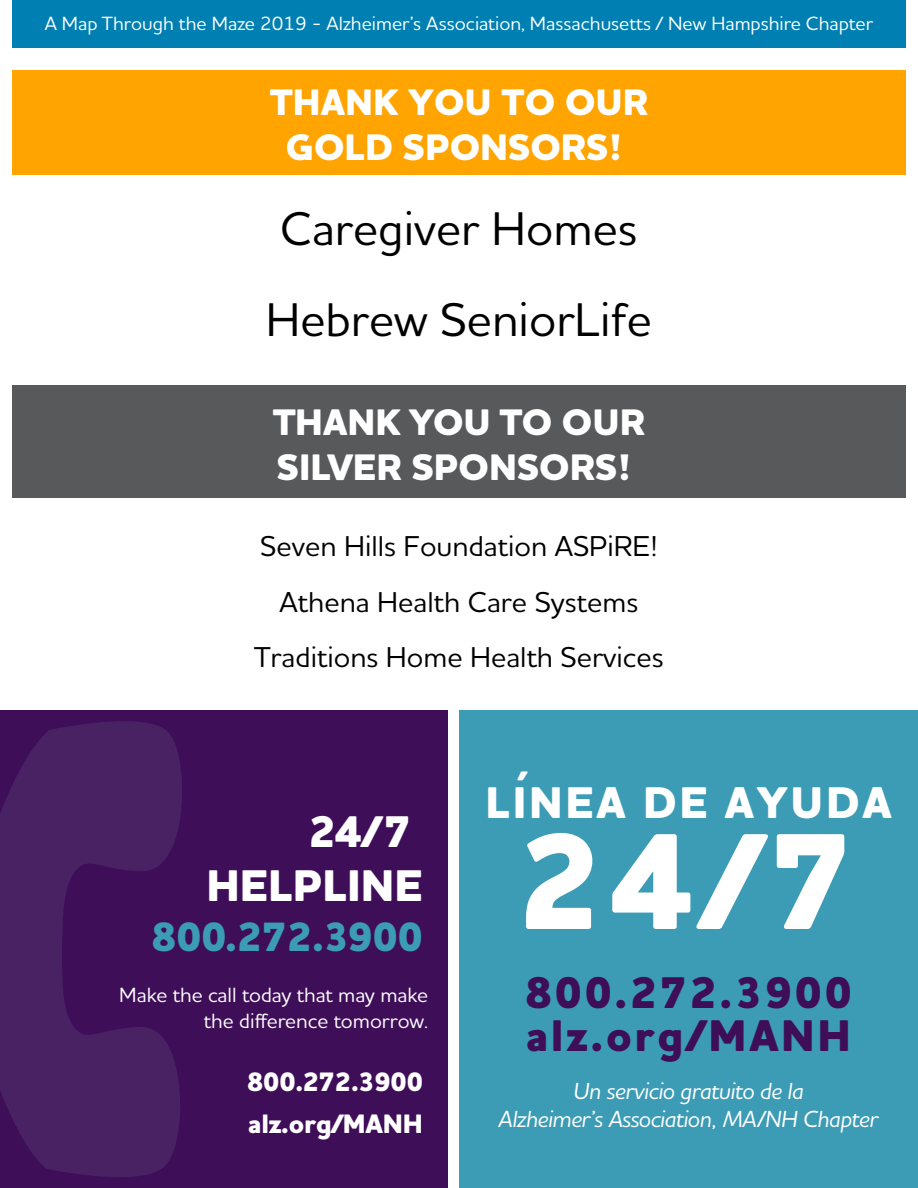
<style>
.page{position:relative;width:918px;height:1188px;background:#fff}
.page>*{position:absolute;margin:0;border:0;box-sizing:border-box;transform-origin:0 0}
.t1{font:800 139.35px "Houschka Alt Pro";color:#fff}
.t2{font:500 48.15px/91.2px "Houschka Alt Pro";color:#000;text-align:center}
.t3{font:800 45.15px/42.5px "Houschka Alt Pro";letter-spacing:.06em;color:#3f0e59}
.t4{font:800 45.15px/54.2px "Houschka Alt Pro";color:#fff;text-align:right}
.t5{font:800 45.15px "Houschka Alt Pro";letter-spacing:.06em;color:#fff}
.t6{font:800 41.7px "Houschka Alt Pro";color:#3c9bb5}
.t7{font:800 37.65px/45.2px "Houschka Alt Pro";color:#fff}
.t8{font:500 29.25px/55.5px "Houschka Alt Pro";color:#000;text-align:center}
.t9{font:800 27.15px/42.3px "Houschka Alt Pro";letter-spacing:-.01em;color:#fff}
.t10{font:italic 500 23.7px/28.3px "Houschka Alt Pro";letter-spacing:-.02em;color:#fff;text-align:center}
.t11{font:500 21px/25.2px "Houschka Alt Pro";color:#fff;text-align:right}
.t12{font:500 19.5px "Houschka Alt Pro";color:#fff}
</style>
<div class="page">
<div style="left:12px;top:0;width:894px;height:48px;background:#0080b2"></div>
<div style="left:12px;top:386px;width:894px;height:112px;background:#58595b"></div>
<div style="left:12px;top:71px;width:894px;height:104px;background:#ffa400"></div>
<div style="left:0;top:711px;width:447px;height:477px;background:#3f0e59"></div>
<svg style="left:0;top:721px;width:182px;height:456px;fill:#482263"></svg>
<div style="left:459px;top:711px;width:459px;height:477px;background:#3c9bb5"></div>
<p class="t12" style="left:45px;top:15px;width:830px">A Map Through the Maze 2019 - Alzheimer’s Association, Massachusetts / New Hampshire Chapter</p>
<h3 class="t7" style="left:270px;top:83px;width:380px;text-align:center">THANK YOU TO OUR<br>GOLD SPONSORS!</h3>
<h2 class="t2" style="left:266px;top:186px;width:388px">Caregiver Homes<br>Hebrew SeniorLife</h2>
<h3 class="t7" style="left:273px;top:402px;width:374px">THANK YOU TO OUR<br>SILVER SPONSORS!</h3>
<h3 class="t8" style="left:254px;top:520px;width:411px">Seven Hills Foundation ASPiRE!<br>Athena Health Care Systems<br>Traditions Home Health Services</h3>
<h3 class="t4" style="left:206px;top:808px;width:218px">24/7<br>HELPLINE</h3>
<h3 class="t6" style="left:151px;top:919px;width:273px">800.272.3900</h3>
<p class="t11" style="left:119px;top:984px;width:310px">Make the call today that may make the difference tomorrow.</p>
<h3 class="t9" style="left:247px;top:1063px;width:177px">800.272.3900 alz.org/MANH</h3>
<h3 class="t5" style="left:485px;top:783px;width:408px">LINEA DE AYUDA</h3>
<h1 class="t1" style="left:518px;top:822px;width:337px">24/7</h1>
<h3 class="t3" style="left:525px;top:975px;width:328px">800.272.3900 alz.org/MANH</h3>
<p class="t10" style="left:499px;top:1078px;width:381px">Un servicio gratuito de la<br>Alzheimer’s Association, MA/NH Chapter</p>
</div>
